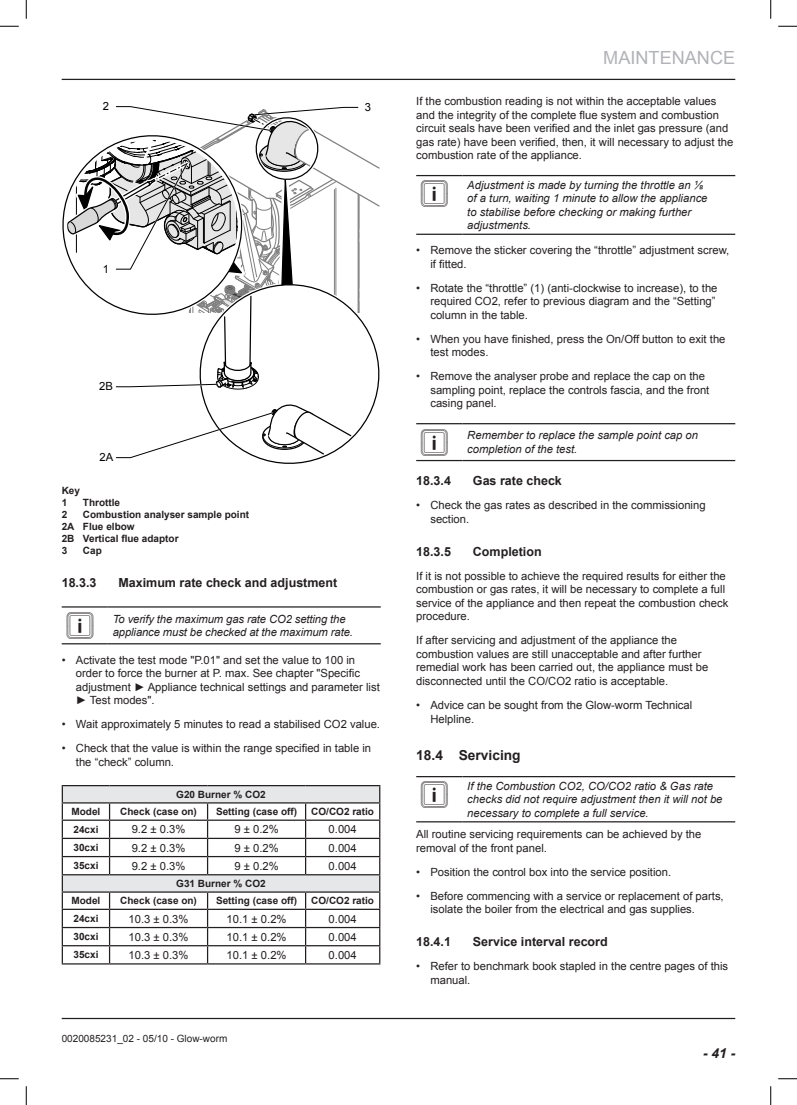
<style>
.page{position:relative;width:797px;height:1105px;background:#fff}
.page>*{position:absolute;margin:0;border:0;box-sizing:border-box;transform-origin:0 0}
.t1{font:32.5px "Vaillant Piktogramme";color:#231f20}
.t2{font:18.12px "Arial";color:#b2b3b7}
.t3{font:700 13.75px "Arial";color:#231f20}
.t4{font:italic 700 13.75px "Arial";color:#231f20}
.t5{font:700 12.5px "Arial";color:#231f20}
.t6{font:11.25px/13.5px "Arial";color:#231f20}
.t7{font:italic 11.25px/13.5px "Arial";color:#231f20}
.t8{font:11.25px "Arial";color:#000}
.t9{font:700 10px/12px "Arial";color:#231f20}
.t10{font:10px "Arial";color:#231f20}
</style>
<div class="page">
<hr style="left:62px;top:79px;width:673px;height:1px;background:#231f20">
<hr style="left:62px;top:1018px;width:673px;height:1px;background:#231f20">
<svg style="left:62px;top:106px;width:318px;height:358px"></svg>
<hr style="left:62px;top:606px;width:46px;height:2px;background:#231f20">
<hr style="left:108px;top:606px;width:273px;height:2px;background:#231f20">
<hr style="left:62px;top:643px;width:46px;height:1px;background:#231f20">
<hr style="left:108px;top:643px;width:273px;height:1px;background:#231f20">
<hr style="left:62px;top:785px;width:48px;height:1px;background:#231f20">
<hr style="left:110px;top:785px;width:97px;height:1px;background:#231f20">
<hr style="left:207px;top:785px;width:98px;height:1px;background:#231f20">
<hr style="left:305px;top:785px;width:75px;height:1px;background:#231f20">
<svg style="left:62px;top:786px;width:318px;height:177px"></svg>
<hr style="left:62px;top:963px;width:48px;height:1px;background:#231f20">
<hr style="left:110px;top:963px;width:97px;height:1px;background:#231f20">
<hr style="left:207px;top:963px;width:98px;height:1px;background:#231f20">
<hr style="left:305px;top:963px;width:75px;height:1px;background:#231f20">
<hr style="left:416px;top:175px;width:46px;height:1px;background:#231f20">
<hr style="left:462px;top:175px;width:273px;height:1px;background:#231f20">
<hr style="left:416px;top:234px;width:46px;height:1px;background:#231f20">
<hr style="left:462px;top:234px;width:273px;height:1px;background:#231f20">
<hr style="left:416px;top:423px;width:46px;height:1px;background:#231f20">
<hr style="left:462px;top:423px;width:273px;height:1px;background:#231f20">
<hr style="left:416px;top:460px;width:46px;height:1px;background:#231f20">
<hr style="left:462px;top:460px;width:273px;height:1px;background:#231f20">
<hr style="left:416px;top:776px;width:46px;height:1px;background:#231f20">
<hr style="left:462px;top:776px;width:273px;height:1px;background:#231f20">
<hr style="left:416px;top:821px;width:46px;height:1px;background:#231f20">
<hr style="left:462px;top:821px;width:273px;height:1px;background:#231f20">
<svg style="left:0;top:25px;width:19px;height:2px"></svg>
<svg style="left:778px;top:25px;width:19px;height:2px"></svg>
<svg style="left:0;top:1078px;width:19px;height:1px"></svg>
<svg style="left:778px;top:1078px;width:19px;height:1px"></svg>
<svg style="left:25px;top:0;width:2px;height:19px"></svg>
<svg style="left:25px;top:1086px;width:2px;height:19px"></svg>
<svg style="left:770px;top:0;width:1px;height:19px"></svg>
<svg style="left:770px;top:1086px;width:1px;height:19px"></svg>
<p class="t8" style="left:103px;top:99px;width:8px">2</p>
<p class="t8" style="left:365px;top:100px;width:8px">3</p>
<p class="t8" style="left:103px;top:261px;width:8px">1</p>
<p class="t8" style="left:99px;top:379px;width:15px">2B</p>
<p class="t8" style="left:99px;top:450px;width:15px">2A</p>
<p class="t9" style="left:62px;top:485px;width:20px">Key<br>1</p>
<p class="t9" style="left:83px;top:497px;width:39px">Throttle</p>
<p class="t9" style="left:62px;top:509px;width:189px;text-indent:21px">Combustion analyser sample point<br>2A Flue elbow<br>2B Vertical flue adaptor<br>3</p>
<p class="t9" style="left:62px;top:509px;width:7px">2</p>
<p class="t9" style="left:83px;top:545px;width:20px">Cap</p>
<p class="t5" style="left:62px;top:574px;width:36px">18.3.3</p>
<p class="t5" style="left:118px;top:574px;width:220px">Maximum rate check and adjustment</p>
<h1 class="t1" style="left:67px;top:609px;width:37px">i</h1>
<p class="t7" style="left:113px;top:612px;width:242px">To verify the maximum gas rate CO2 setting the appliance must be checked at the maximum rate.</p>
<p class="t6" style="left:76px;top:653px;width:305px;text-indent:-14px">• Activate the test mode "P.01" and set the value to 100 in order to force the burner at P. max. See chapter "Specific adjustment ► Appliance technical settings and parameter list ► Test modes".</p>
<p class="t6" style="left:62px;top:718px;width:320px">• Wait approximately 5 minutes to read a stabilised CO2 value.</p>
<p class="t6" style="left:76px;top:742px;width:297px;text-indent:-14px">• Check that the value is within the range specified in table in the “check” column.</p>
<p class="t9" style="left:176px;top:789px;width:91px">G20 Burner % CO2</p>
<p class="t9" style="left:71px;top:806px;width:30px">Model</p>
<p class="t9" style="left:120px;top:806px;width:78px">Check (case on)</p>
<p class="t9" style="left:216px;top:806px;width:83px">Setting (case off)</p>
<p class="t9" style="left:311px;top:806px;width:64px">CO/CO2 ratio</p>
<p class="t9" style="left:73px;top:824px;width:27px">24cxi</p>
<p class="t6" style="left:132px;top:823px;width:55px">9.2 ± 0.3%</p>
<p class="t6" style="left:234px;top:823px;width:46px">9 ± 0.2%</p>
<p class="t6" style="left:328px;top:823px;width:30px">0.004</p>
<p class="t9" style="left:73px;top:842px;width:27px">30cxi</p>
<p class="t6" style="left:132px;top:841px;width:55px">9.2 ± 0.3%</p>
<p class="t6" style="left:234px;top:841px;width:46px">9 ± 0.2%</p>
<p class="t6" style="left:328px;top:841px;width:30px">0.004</p>
<p class="t9" style="left:73px;top:860px;width:27px">35cxi</p>
<p class="t6" style="left:132px;top:859px;width:55px">9.2 ± 0.3%</p>
<p class="t6" style="left:234px;top:859px;width:46px">9 ± 0.2%</p>
<p class="t6" style="left:328px;top:859px;width:30px">0.004</p>
<p class="t9" style="left:176px;top:878px;width:91px">G31 Burner % CO2</p>
<p class="t9" style="left:71px;top:895px;width:30px">Model</p>
<p class="t9" style="left:120px;top:895px;width:78px">Check (case on)</p>
<p class="t9" style="left:216px;top:895px;width:83px">Setting (case off)</p>
<p class="t9" style="left:311px;top:895px;width:64px">CO/CO2 ratio</p>
<p class="t9" style="left:73px;top:913px;width:27px">24cxi</p>
<p class="t6" style="left:129px;top:912px;width:61px">10.3 ± 0.3%</p>
<p class="t6" style="left:226px;top:912px;width:61px">10.1 ± 0.2%</p>
<p class="t6" style="left:328px;top:912px;width:30px">0.004</p>
<p class="t9" style="left:73px;top:931px;width:27px">30cxi</p>
<p class="t6" style="left:129px;top:930px;width:61px">10.3 ± 0.3%</p>
<p class="t6" style="left:226px;top:930px;width:61px">10.1 ± 0.2%</p>
<p class="t6" style="left:328px;top:930px;width:30px">0.004</p>
<p class="t9" style="left:73px;top:949px;width:27px">35cxi</p>
<p class="t6" style="left:129px;top:948px;width:61px">10.3 ± 0.3%</p>
<p class="t6" style="left:226px;top:948px;width:61px">10.1 ± 0.2%</p>
<p class="t6" style="left:328px;top:948px;width:30px">0.004</p>
<p class="t10" style="left:62px;top:1031px;width:167px">0020085231_02 - 05/10 - Glow-worm</p>
<h2 class="t2" style="left:603px;top:46px;width:133px">MAINTENANCE</h2>
<p class="t6" style="left:416px;top:95px;width:319px">If the combustion reading is not within the acceptable values and the integrity of the complete flue system and combustion circuit seals have been verified and the inlet gas pressure (and gas rate) have been verified, then, it will necessary to adjust the combustion rate of the appliance.</p>
<h1 class="t1" style="left:421px;top:177px;width:37px">i</h1>
<p class="t7" style="left:467px;top:178px;width:242px">Adjustment is made by turning the throttle an ⅛ of a turn, waiting 1 minute to allow the appliance to stabilise before checking or making further adjustments.</p>
<p class="t6" style="left:430px;top:243px;width:300px;text-indent:-14px">• Remove the sticker covering the “throttle” adjustment screw, if fitted.</p>
<p class="t6" style="left:430px;top:281px;width:288px;text-indent:-14px">• Rotate the “throttle” (1) (anti-clockwise to increase), to the required CO2, refer to previous diagram and the “Setting” column in the table.</p>
<p class="t6" style="left:430px;top:332px;width:296px;text-indent:-14px">• When you have finished, press the On/Off button to exit the test modes.</p>
<p class="t6" style="left:430px;top:370px;width:280px;text-indent:-14px">• Remove the analyser probe and replace the cap on the sampling point, replace the controls fascia, and the front casing panel.</p>
<h1 class="t1" style="left:421px;top:425px;width:37px">i</h1>
<p class="t7" style="left:467px;top:429px;width:232px">Remember to replace the sample point cap on completion of the test.</p>
<p class="t5" style="left:416px;top:473px;width:36px">18.3.4</p>
<p class="t5" style="left:473px;top:473px;width:90px">Gas rate check</p>
<p class="t6" style="left:430px;top:499px;width:277px;text-indent:-14px">• Check the gas rates as described in the commissioning section.</p>
<p class="t5" style="left:416px;top:543px;width:36px">18.3.5</p>
<p class="t5" style="left:473px;top:543px;width:70px">Completion</p>
<p class="t6" style="left:416px;top:569px;width:314px">If it is not possible to achieve the required results for either the combustion or gas rates, it will be necessary to complete a full service of the appliance and then repeat the combustion check procedure.</p>
<p class="t6" style="left:416px;top:634px;width:294px">If after servicing and adjustment of the appliance the combustion values are still unacceptable and after further remedial work has been carried out, the appliance must be disconnected until the CO/CO2 ratio is acceptable.</p>
<p class="t6" style="left:430px;top:698px;width:263px;text-indent:-14px">• Advice can be sought from the Glow-worm Technical<br>Helpline.</p>
<p class="t3" style="left:416px;top:746px;width:106px">18.4 Servicing</p>
<h1 class="t1" style="left:421px;top:778px;width:37px">i</h1>
<p class="t7" style="left:467px;top:779px;width:257px">If the Combustion CO2, CO/CO2 ratio &amp; Gas rate checks did not require adjustment then it will not be necessary to complete a full service.</p>
<p class="t6" style="left:416px;top:827px;width:287px">All routine servicing requirements can be achieved by the removal of the front panel.</p>
<p class="t6" style="left:416px;top:865px;width:256px">• Position the control box into the service position.</p>
<p class="t6" style="left:430px;top:889px;width:295px;text-indent:-14px">• Before commencing with a service or replacement of parts, isolate the boiler from the electrical and gas supplies.</p>
<p class="t5" style="left:416px;top:933px;width:36px">18.4.1</p>
<p class="t5" style="left:473px;top:933px;width:136px">Service interval record</p>
<p class="t6" style="left:430px;top:959px;width:299px;text-indent:-14px">• Refer to benchmark book stapled in the centre pages of this manual.</p>
<p class="t4" style="left:703px;top:1044px;width:34px">- 41 -</p>
</div>
